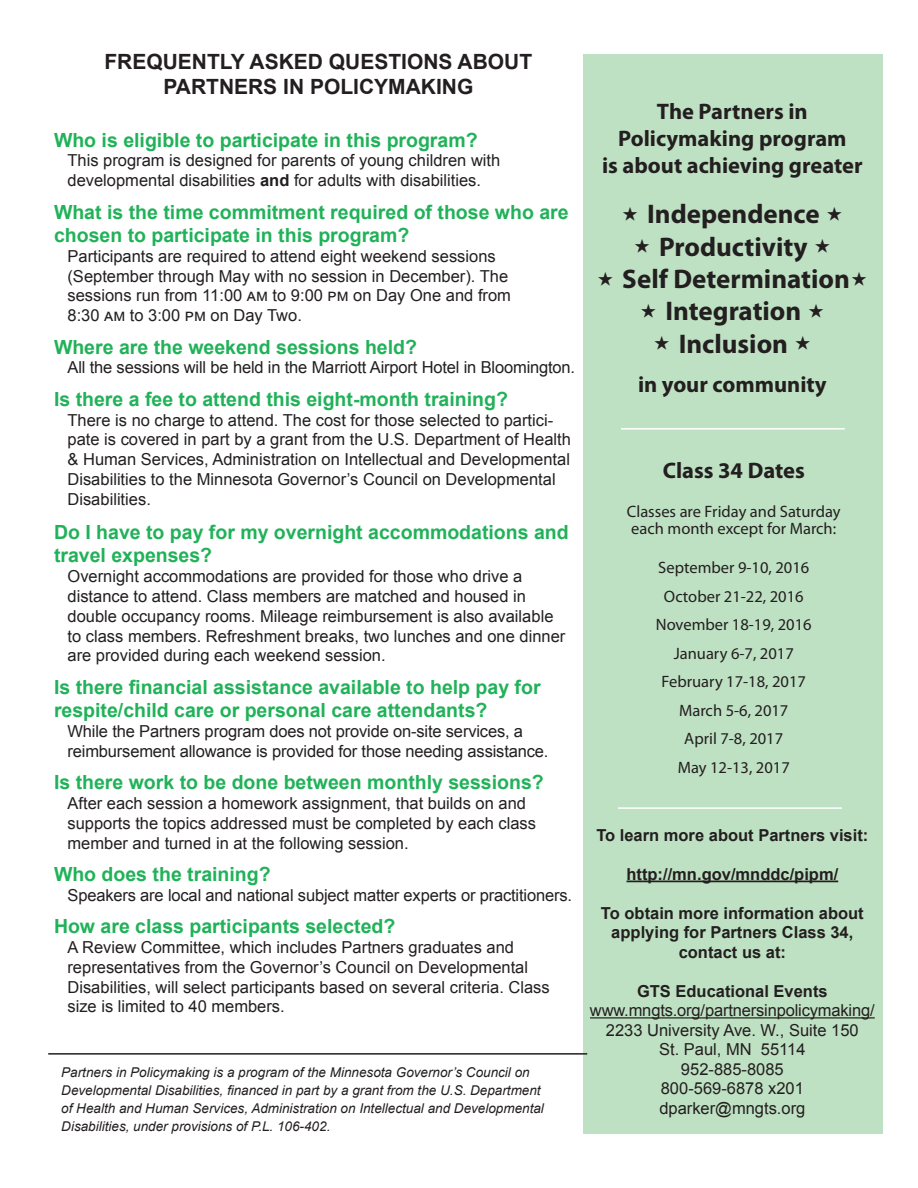
<style>
.page{position:relative;width:918px;height:1188px;background:#fff}
.page>*{position:absolute;margin:0;border:0;box-sizing:border-box;transform-origin:0 0}
.t1{font:700 27px "Myriad Pro";color:#231f20}
.t2{font:700 22.5px "Myriad Pro";color:#231f20}
.t3{font:700 21px "Arial";color:#231f20}
.t4{font:700 19.5px/23.4px "Arial";color:#21b259}
.t5{font:16.5px/19.8px "Arial";color:#231f20}
.t6{font:16.5px/16.5px "Myriad Pro";color:#231f20}
.t7{font:700 16.5px/19.5px "Arial";color:#231f20;text-align:center}
.t8{font:italic 13.5px/18px "Arial";color:#231f20}
.s1{font-weight:700}
</style>
<div class="page">
<div style="left:583px;top:54px;width:299px;height:1080px;background:#bfe1c3"></div>
<hr style="left:627px;top:881px;width:211px;height:1px;background:#231f20">
<hr style="left:590px;top:1017px;width:285px;height:2px;background:#231f20">
<hr style="left:48px;top:1053px;width:539px;height:2px;background:#231f20">
<hr style="left:621px;top:428px;width:224px;height:2px;background:#fff">
<hr style="left:618px;top:807px;width:224px;height:2px;background:#fff">
<p class="t3" style="left:104px;top:47px;width:429px">FREQUENTLY ASKED QUESTIONS ABOUT</p>
<p class="t3" style="left:163px;top:72px;width:311px">PARTNERS IN POLICYMAKING</p>
<p class="t4" style="left:54px;top:128px;width:425px">Who is eligible to participate in this program?</p>
<p class="t5" style="left:68px;top:151px;width:434px">This program is designed for parents of young children with developmental disabilities <span class="s1">and</span> for adults with disabilities.</p>
<p class="t4" style="left:54px;top:200px;width:516px">What is the time commitment required of those who are chosen to participate in this program?</p>
<p class="t5" style="left:68px;top:246px;width:430px">Participants are required to attend eight weekend sessions</p>
<p class="t5" style="left:68px;top:266px;width:442px">(September through May with no session in December). The</p>
<p class="t5" style="left:68px;top:286px;width:445px">sessions run from 11:00 am to 9:00 pm on Day One and from<br>8:30 am to 3:00 pm on Day Two.</p>
<p class="t4" style="left:54px;top:335px;width:365px">Where are the weekend sessions held?</p>
<p class="t5" style="left:68px;top:358px;width:509px">All the sessions will be held in the Marriott Airport Hotel in Bloomington.</p>
<p class="t4" style="left:54px;top:388px;width:455px">Is there a fee to attend this eight-month training?</p>
<p class="t5" style="left:68px;top:410px;width:505px">There is no charge to attend. The cost for those selected to partici&shy;pate is covered in part by a grant from the U.S. Department of Health &amp; Human Services, Administration on Intellectual and Developmental Disabilities to the Minnesota Governor’s Council on Developmental Disabilities.</p>
<p class="t4" style="left:54px;top:521px;width:516px">Do I have to pay for my overnight accommodations and travel expenses?</p>
<p class="t5" style="left:68px;top:566px;width:460px">Overnight accommodations are provided for those who drive a distance to attend. Class members are matched and housed in</p>
<p class="t5" style="left:68px;top:606px;width:488px">double occupancy rooms. Mileage reimbursement is also available</p>
<p class="t5" style="left:68px;top:626px;width:499px">to class members. Refreshment breaks, two lunches and one dinner are provided during each weekend session.</p>
<p class="t4" style="left:54px;top:676px;width:488px">Is there financial assistance available to help pay for respite/child care or personal care attendants?</p>
<p class="t5" style="left:68px;top:721px;width:482px">While the Partners program does not provide on-site services, a reimbursement allowance is provided for those needing assistance.</p>
<p class="t4" style="left:54px;top:771px;width:491px">Is there work to be done between monthly sessions?</p>
<p class="t5" style="left:68px;top:793px;width:470px">After each session a homework assignment, that builds on and supports the topics addressed must be completed by each class member and turned in at the following session.</p>
<p class="t4" style="left:54px;top:863px;width:218px">Who does the training?</p>
<p class="t5" style="left:68px;top:885px;width:506px">Speakers are local and national subject matter experts or practitioners.</p>
<p class="t4" style="left:54px;top:915px;width:343px">How are class participants selected?</p>
<p class="t5" style="left:68px;top:937px;width:484px">A Review Committee, which includes Partners graduates and representatives from the Governor’s Council on Developmental Disabilities, will select participants based on several criteria. Class size is limited to 40 members.</p>
<p class="t8" style="left:61px;top:1064px;width:484px">Partners in Policymaking is a program of the Minnesota Governor’s Council on Developmental Disabilities, financed in part by a grant from the U.S. Department of Health and Human Services, Administration on Intellectual and Developmental Disabilities, under provisions of P.L. 106-402.</p>
<p class="t2" style="left:657px;top:97px;width:152px">The Partners in</p>
<p class="t2" style="left:618px;top:124px;width:230px">Policymaking program</p>
<p class="t2" style="left:602px;top:151px;width:262px">is about achieving greater</p>
<p class="t1" style="left:647px;top:197px;width:174px">Independence</p>
<p class="t1" style="left:659px;top:229px;width:150px">Productivity</p>
<p class="t1" style="left:622px;top:261px;width:229px">Self Determination</p>
<p class="t1" style="left:665px;top:294px;width:137px">Integration</p>
<p class="t1" style="left:679px;top:326px;width:111px">Inclusion</p>
<p class="t2" style="left:638px;top:370px;width:190px">in your community</p>
<p class="t2" style="left:663px;top:456px;width:144px">Class 34 Dates</p>
<p class="t6" style="left:627px;top:503px;width:215px">Classes are Friday and Saturday each month except for March:</p>
<p class="t6" style="left:658px;top:559px;width:153px">September 9-10, 2016</p>
<p class="t6" style="left:664px;top:588px;width:141px">October 21-22, 2016</p>
<p class="t6" style="left:656px;top:616px;width:157px">November 18-19, 2016</p>
<p class="t6" style="left:674px;top:645px;width:122px">January 6-7, 2017</p>
<p class="t6" style="left:662px;top:673px;width:146px">February 17-18, 2017</p>
<p class="t6" style="left:679px;top:702px;width:111px">March 5-6, 2017</p>
<p class="t6" style="left:684px;top:730px;width:100px">April 7-8, 2017</p>
<p class="t6" style="left:678px;top:759px;width:114px">May 12-13, 2017</p>
<p class="t7" style="left:596px;top:825px;width:274px">To learn more about Partners visit:</p>
<p class="t7" style="left:627px;top:864px;width:213px">http://mn.gov/mnddc/pipm/</p>
<p class="t7" style="left:601px;top:903px;width:264px">To obtain more information about applying for Partners Class 34, contact us at:</p>
<p class="t7" style="left:637px;top:981px;width:192px">GTS Educational Events</p>
<p class="t5" style="left:590px;top:1000px;width:286px">www.mngts.org/partnersinpolicymaking/</p>
<p class="t5" style="left:606px;top:1020px;width:254px">2233 University Ave. W., Suite 150</p>
<p class="t5" style="left:659px;top:1039px;width:148px">St. Paul, MN 55114</p>
<p class="t5" style="left:681px;top:1059px;width:104px">952-885-8085</p>
<p class="t5" style="left:661px;top:1078px;width:145px">800-569-6878 x201</p>
<p class="t5" style="left:659px;top:1098px;width:148px">dparker@mngts.org</p>
</div>
